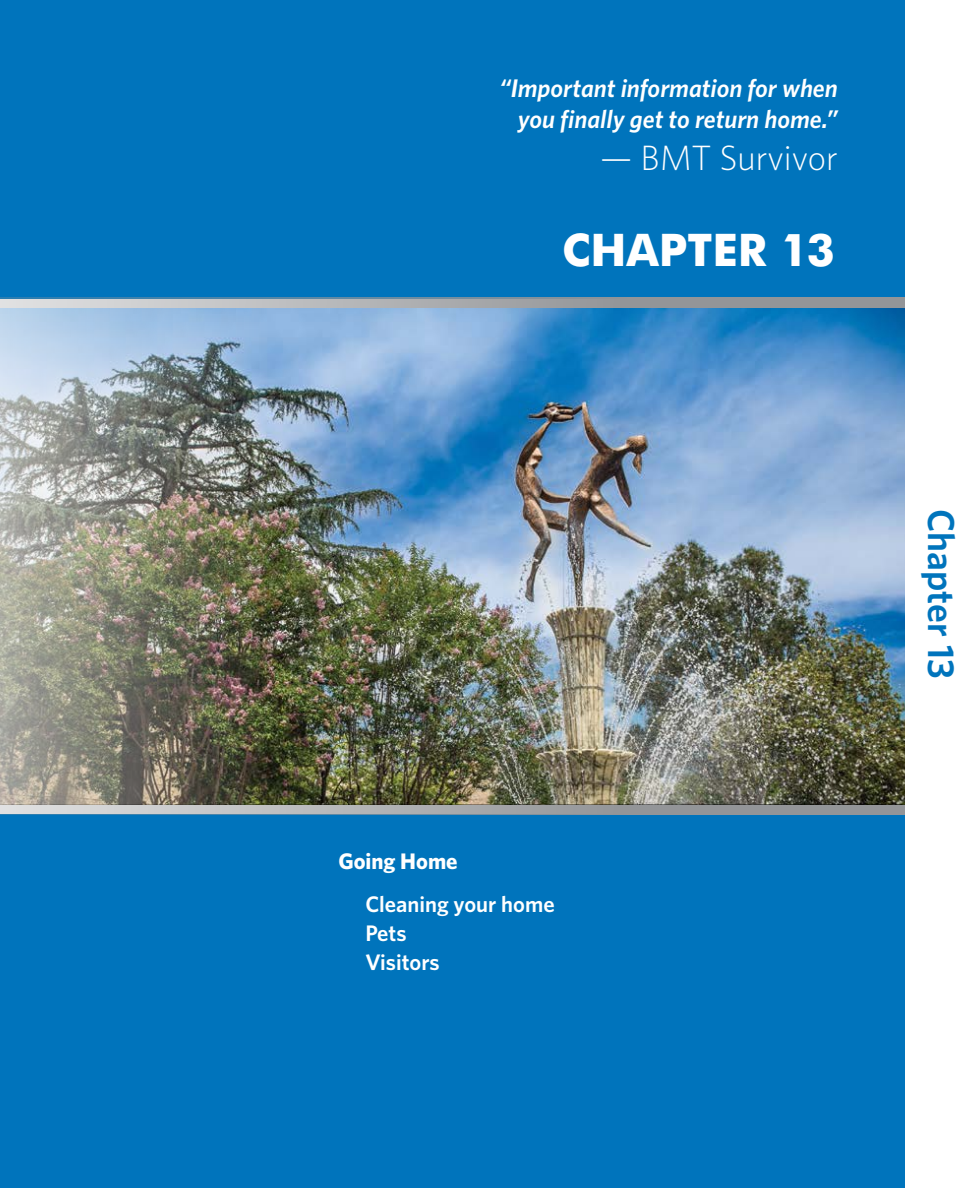
<style>
.page{position:relative;width:972px;height:1188px;background:#fff}
.page>*{position:absolute;margin:0;border:0;box-sizing:border-box;transform-origin:0 0}
.t1{font:700 45px "Futura BT";color:#fff}
.t2{font:600 37.5px "Whitney";color:#0074bc}
.t3{font:300 35.25px "Whitney";color:#fff}
.t4{font:italic 600 25.5px/30.6px "Whitney";color:#fff;text-align:right}
.t5{font:600 22.5px/29.2px "Whitney";color:#fff}
.t6{font:700 22.5px "Whitney";color:#fff}
</style>
<div class="page">
<div style="left:0;top:0;width:918px;height:299px;background:#0074bc"></div>
<div style="left:0;top:814px;width:932px;height:374px;background:#0074bc"></div>
<svg style="left:0;top:298px;width:905px;height:10px;background:#a7abb0"></svg>
<svg style="left:0;top:804px;width:905px;height:10px;background:#a4a5a5"></svg>
<img style="left:0;top:308px;width:905px;height:496px">
<div style="left:905px;top:0;width:67px;height:1188px;background:#fff"></div>
<p class="t4" style="left:500px;top:72px;width:340px">“Important information for when you finally get to return home.”</p>
<h3 class="t3" style="left:600px;top:137px;width:239px">— BMT Survivor</h3>
<h1 class="t1" style="left:562px;top:222px;width:274px">CHAPTER 13</h1>
<p class="t6" style="left:338px;top:848px;width:121px">Going Home</p>
<p class="t5" style="left:365px;top:889px;width:191px">Cleaning your home<br>Pets<br>Visitors</p>
<h2 class="t2" style="left:964px;top:509px;width:172px;rotate:90deg">Chapter 13</h2>
</div>
